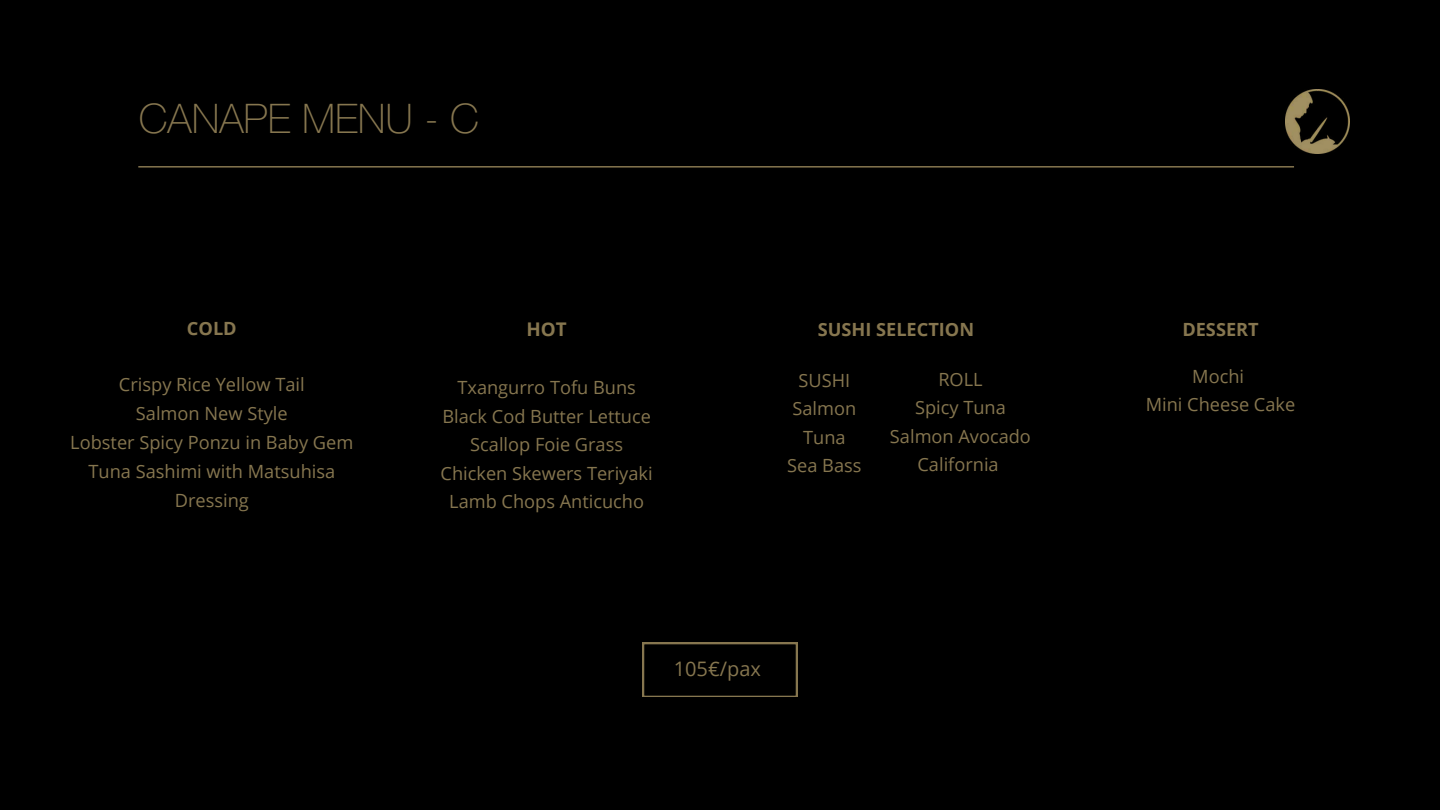
<style>
.page{position:relative;width:1440px;height:810px;background:#000}
.page>*{position:absolute;margin:0;border:0;box-sizing:border-box;transform-origin:0 0}
.t1{font:100 40.8px "Helvetica Neue";color:#86764f}
.t2{font:20px "Open Sans";color:#86764f}
.t3{font:700 18.8px "Open Sans";color:#86764f}
.t4{font:18.2px/28.5px "Open Sans";color:#86764f;text-align:center}
.t5{font:700 18.2px "Open Sans";color:#86764f}
</style>
<div class="page">
<hr style="left:138px;top:166px;width:1156px;height:2px;background:#86764f">
<img style="left:1286px;top:90px;width:64px;height:63px">
<svg style="left:643px;top:643px;width:154px;height:54px"></svg>
<h1 class="t1" style="left:139px;top:103px;width:342px">CANAPE MENU - C</h1>
<p class="t5" style="left:187px;top:316px;width:51px">COLD</p>
<p class="t4" style="left:70px;top:369px;width:285px;line-height:29.1px">Crispy Rice Yellow Tail<br>Salmon New Style<br>Lobster Spicy Ponzu in Baby Gem<br>Tuna Sashimi with Matsuhisa<br>Dressing</p>
<p class="t3" style="left:527px;top:316px;width:42px">HOT</p>
<p class="t4" style="left:441px;top:373px;width:214px">Txangurro Tofu Buns<br>Black Cod Butter Lettuce<br>Scallop Foie Grass<br>Chicken Skewers Teriyaki<br>Lamb Chops Anticucho</p>
<p class="t5" style="left:818px;top:316px;width:158px">SUSHI SELECTION</p>
<p class="t4" style="left:890px;top:364px;width:143px">ROLL<br>Spicy Tuna<br>Salmon Avocado<br>California</p>
<p class="t4" style="left:787px;top:366px;width:76px">SUSHI<br>Salmon<br>Tuna<br>Sea Bass</p>
<p class="t2" style="left:674px;top:655px;width:89px">105€/pax</p>
<p class="t5" style="left:1182px;top:316px;width:78px">DESSERT</p>
<p class="t4" style="left:1146px;top:361px;width:151px">Mochi<br>Mini Cheese Cake</p>
</div>
